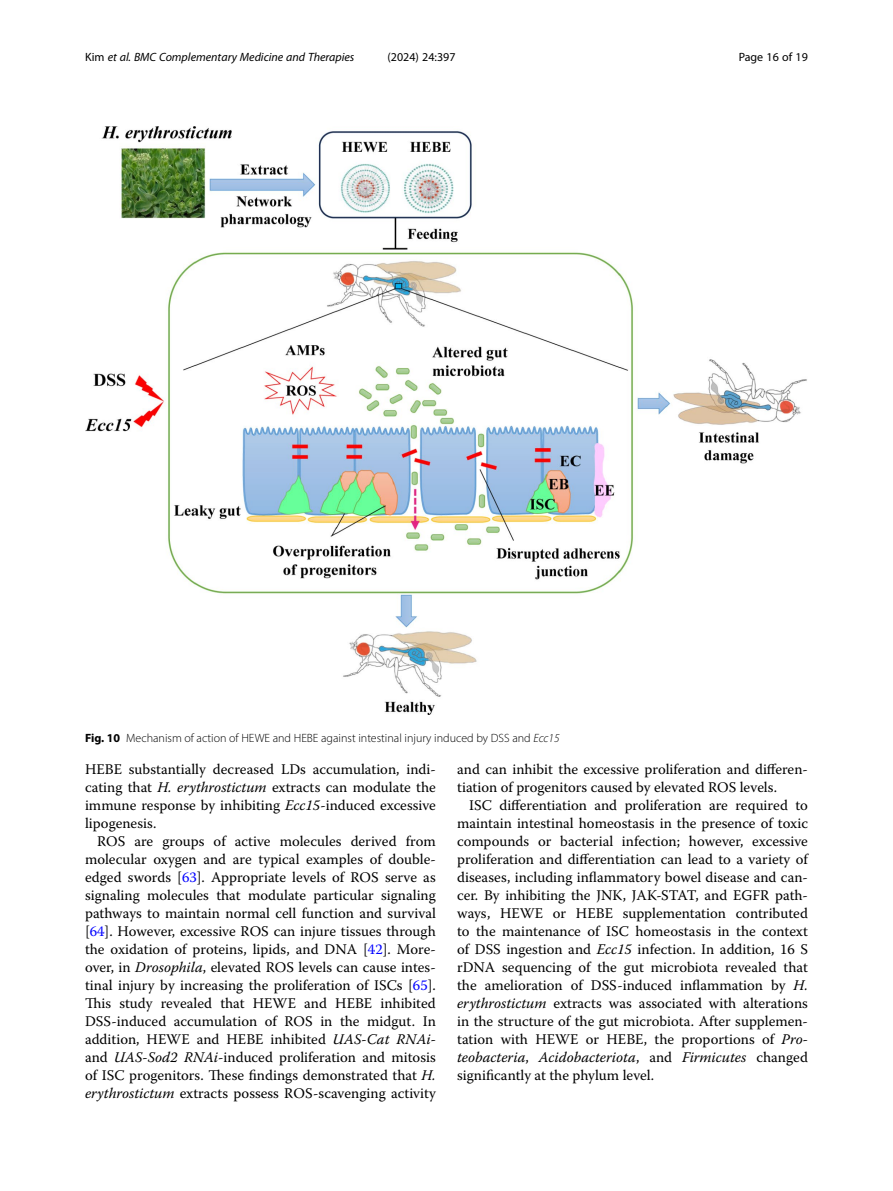
<style>
.page{position:relative;width:893px;height:1191px;background:#fff}
.page>*{position:absolute;margin:0;border:0;box-sizing:border-box;transform-origin:0 0}
.Body_Text_Indent{font:14.7px/18px "Warnock Pro";color:#000;text-align:justify}
.Figure_Caption{font:300 12px "Myriad Pro";color:#000}
.t1{font:italic 12px "Myriad Pro";color:#000}
.t2{font:12px "Myriad Pro";color:#000}
.s1{font-style:normal}
.s2{font-weight:700}
.s3{font-style:italic}
.s4{color:#00f}
</style>
<div class="page">
<img style="left:85px;top:126px;width:722px;height:589px">
<p class="t1" style="left:85px;top:50px;width:271px"><span class="s1">Kim</span> et al. BMC Complementary Medicine and Therapies</p>
<p class="t2" style="left:387px;top:50px;width:70px">(2024) 24:397</p>
<p class="t2" style="left:739px;top:50px;width:71px">Page 16 of 19</p>
<p class="Figure_Caption" style="left:85px;top:730px;width:476px"><span class="s2">Fig. 10</span> Mechanism of action of HEWE and HEBE against intestinal injury induced by DSS and <span class="s3">Ecc15</span></p>
<p class="Body_Text_Indent" style="left:85px;top:760px;width:352px">HEBE substantially decreased LDs accumulation, indi&shy;cating that <span class="s3">H. erythrostictum</span> extracts can modulate the immune response by inhibiting <span class="s3">Ecc15</span>-induced excessive lipogenesis.</p>
<p class="Body_Text_Indent" style="left:85px;top:832px;width:352px;text-indent:12px">ROS are groups of active molecules derived from molecular oxygen and are typical examples of double&shy;edged swords [<span class="s4">63</span>]. Appropriate levels of ROS serve as signaling molecules that modulate particular signaling pathways to maintain normal cell function and survival [<span class="s4">64</span>]. However, excessive ROS can injure tissues through the oxidation of proteins, lipids, and DNA [<span class="s4">42</span>]. More&shy;over, in <span class="s3">Drosophila</span>, elevated ROS levels can cause intes&shy;tinal injury by increasing the proliferation of ISCs [<span class="s4">65</span>].<br>This study revealed that HEWE and HEBE inhibited DSS-induced accumulation of ROS in the midgut. In addition, HEWE and HEBE inhibited <span class="s3">UAS-Cat RNAi&shy;</span>and <span class="s3">UAS-Sod2 RNAi</span>-induced proliferation and mitosis of ISC progenitors. These findings demonstrated that <span class="s3">H. erythrostictum</span> extracts possess ROS-scavenging activity</p>
<p class="Body_Text_Indent" style="left:457px;top:760px;width:352px">and can inhibit the excessive proliferation and differen&shy;tiation of progenitors caused by elevated ROS levels.</p>
<p class="Body_Text_Indent" style="left:457px;top:796px;width:352px;text-indent:12px">ISC differentiation and proliferation are required to maintain intestinal homeostasis in the presence of toxic compounds or bacterial infection; however, excessive proliferation and differentiation can lead to a variety of diseases, including inflammatory bowel disease and can&shy;cer. By inhibiting the JNK, JAK-STAT, and EGFR path&shy;ways, HEWE or HEBE supplementation contributed to the maintenance of ISC homeostasis in the context of DSS ingestion and <span class="s3">Ecc15</span> infection. In addition, 16 S rDNA sequencing of the gut microbiota revealed that the amelioration of DSS-induced inflammation by <span class="s3">H. erythrostictum</span> extracts was associated with alterations in the structure of the gut microbiota. After supplemen&shy;tation with HEWE or HEBE, the proportions of <span class="s3">Pro&shy;teobacteria</span>, <span class="s3">Acidobacteriota</span>, and <span class="s3">Firmicutes</span> changed significantly at the phylum level.</p>
</div>
